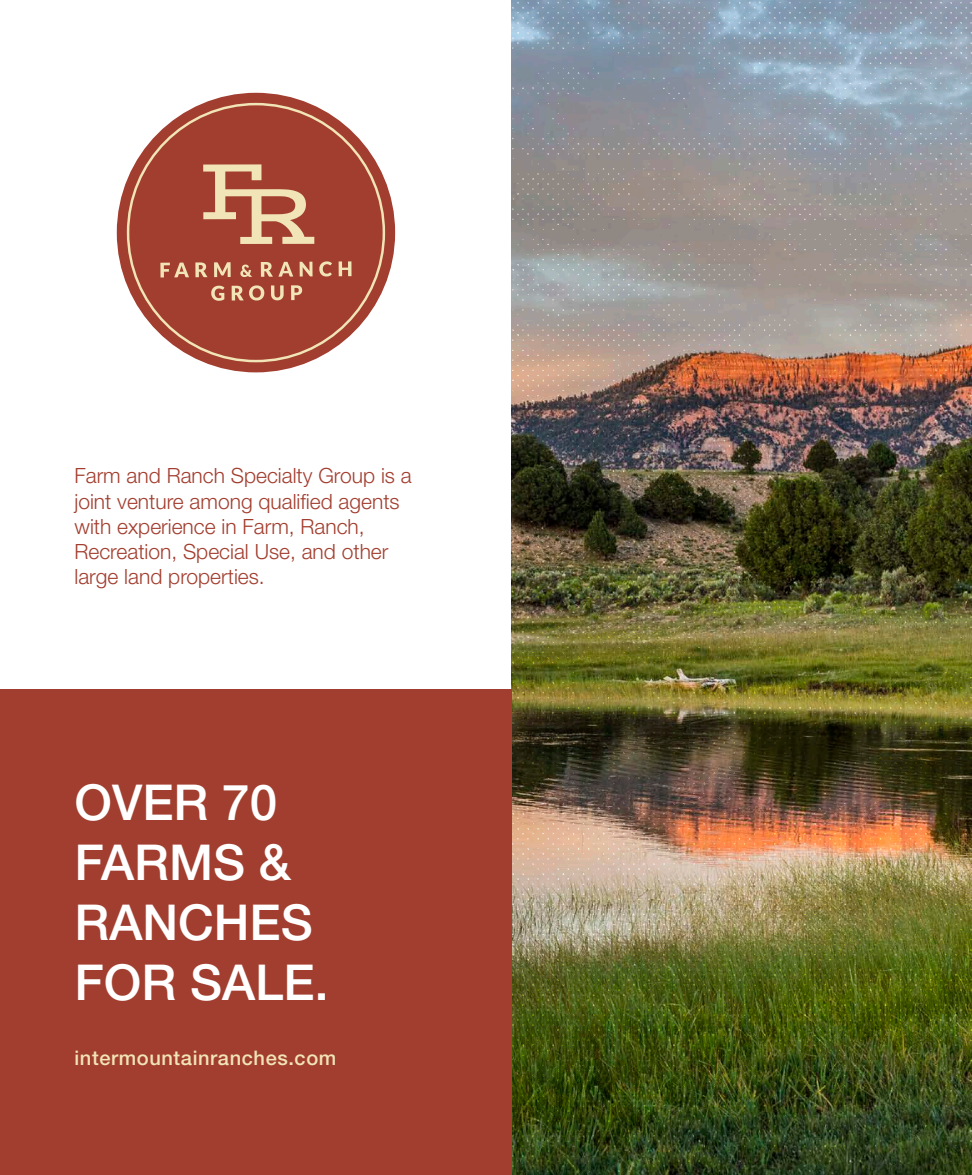
<style>
.page{position:relative;width:972px;height:1175px;background:#fff}
.page>*{position:absolute;margin:0;border:0;box-sizing:border-box;transform-origin:0 0}
.t1{font:500 49.5px/60px "Helvetica Neue LT Std";color:#fff}
.Name-TITLE{font:300 21px/25.2px "Helvetica Neue LT Std";color:#a23e2f}
.Name-TITLE-2{font:500 20.1px "Helvetica Neue LT Std";letter-spacing:.03em;color:#f1e4b6}
</style>
<div class="page">
<img style="left:512px;top:0;width:460px;height:1174px">
<div style="left:117px;top:93px;width:278px;height:279px;background:#a23e2f;border-radius:50%"></div>
<svg style="left:160px;top:262px;width:29px;height:15px"></svg>
<svg style="left:195px;top:262px;width:13px;height:15px"></svg>
<svg style="left:214px;top:262px;width:17px;height:15px"></svg>
<svg style="left:240px;top:264px;width:12px;height:13px"></svg>
<svg style="left:261px;top:262px;width:32px;height:15px"></svg>
<svg style="left:300px;top:262px;width:13px;height:14px"></svg>
<svg style="left:319px;top:261px;width:13px;height:15px"></svg>
<svg style="left:339px;top:261px;width:13px;height:15px"></svg>
<svg style="left:211px;top:286px;width:13px;height:15px"></svg>
<svg style="left:232px;top:285px;width:32px;height:15px"></svg>
<svg style="left:271px;top:285px;width:13px;height:15px"></svg>
<svg style="left:291px;top:285px;width:11px;height:15px"></svg>
<svg style="left:203px;top:164px;width:111px;height:80px"></svg>
<div style="left:0;top:690px;width:512px;height:484px;background:#a23e2f"></div>
<p class="Name-TITLE" style="left:75px;top:463px;width:339px">Farm and Ranch Specialty Group is a joint venture among qualified agents with experience in Farm, Ranch,<br>Recreation, Special Use, and other large land properties.</p>
<p class="t1" style="left:75px;top:771px;width:240px">OVER 70<br>FARMS &amp;<br>RANCHES</p>
<p class="t1" style="left:75px;top:951px;width:256px">FOR SALE.</p>
<p class="Name-TITLE-2" style="left:75px;top:1046px;width:263px">intermountainranches.com</p>
</div>
